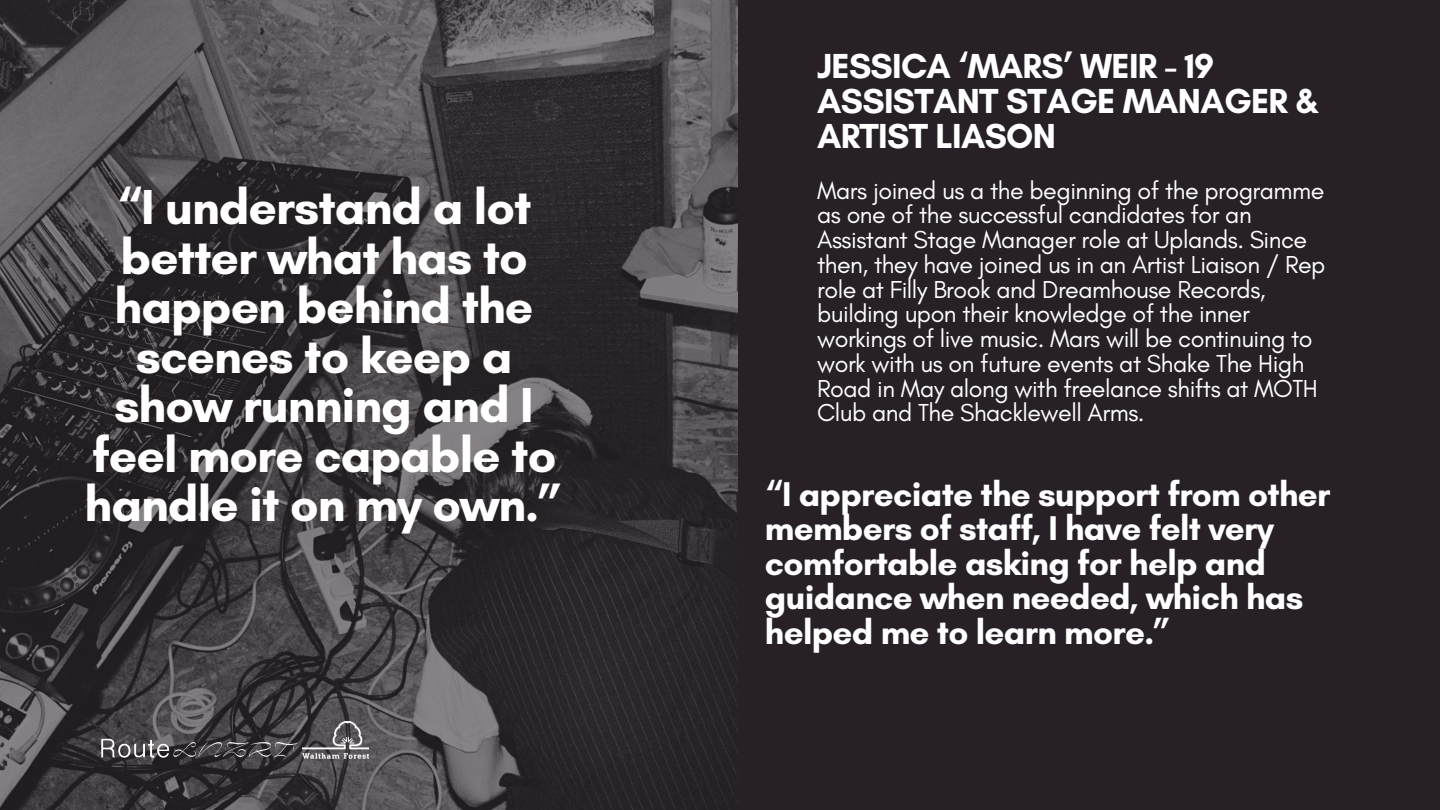
<style>
.page{position:relative;width:1440px;height:810px;background:#272027}
.page>*{position:absolute;margin:0;border:0;box-sizing:border-box;transform-origin:0 0}
.t1{font:700 50px/49.5px "Glacial Indifference";letter-spacing:-.02em;color:#fff;text-align:center}
.t2{font:700 35.4px/35.2px "Glacial Indifference";letter-spacing:-.02em;color:#fff}
.t3{font:700 35px/34.5px "Glacial Indifference";letter-spacing:-.02em;color:#fff}
.t4{font:25px/24.7px "Glacial Indifference";letter-spacing:-.02em;color:#fff}
</style>
<div class="page">
<img style="left:0;top:0;width:738px;height:810px">
<img style="left:81px;top:729px;width:107px;height:41px">
<img style="left:174px;top:742px;width:124px;height:16px">
<img style="left:302px;top:722px;width:66px;height:37px">
<p class="t1" style="left:85px;top:182px;width:481px">“I understand a lot better what has to happen behind the scenes to keep a show running and I feel more capable to handle it on my own.”</p>
<p class="t2" style="left:817px;top:48px;width:504px">JESSICA ‘MARS’ WEIR - 19<br>ASSISTANT STAGE MANAGER &amp;<br>ARTIST LIASON</p>
<h1 class="t4" style="left:817px;top:178px;width:510px">Mars joined us a the beginning of the programme as one of the successful candidates for an Assistant Stage Manager role at Uplands. Since then, they have joined us in an Artist Liaison / Rep role at Filly Brook and Dreamhouse Records, building upon their knowledge of the inner workings of live music. Mars will be continuing to work with us on future events at Shake The High Road in May along with freelance shifts at MOTH Club and The Shacklewell Arms.</h1>
<p class="t3" style="left:765px;top:476px;width:567px">“I appreciate the support from other members of staff, I have felt very comfortable asking for help and guidance when needed, which has helped me to learn more.”</p>
</div>
